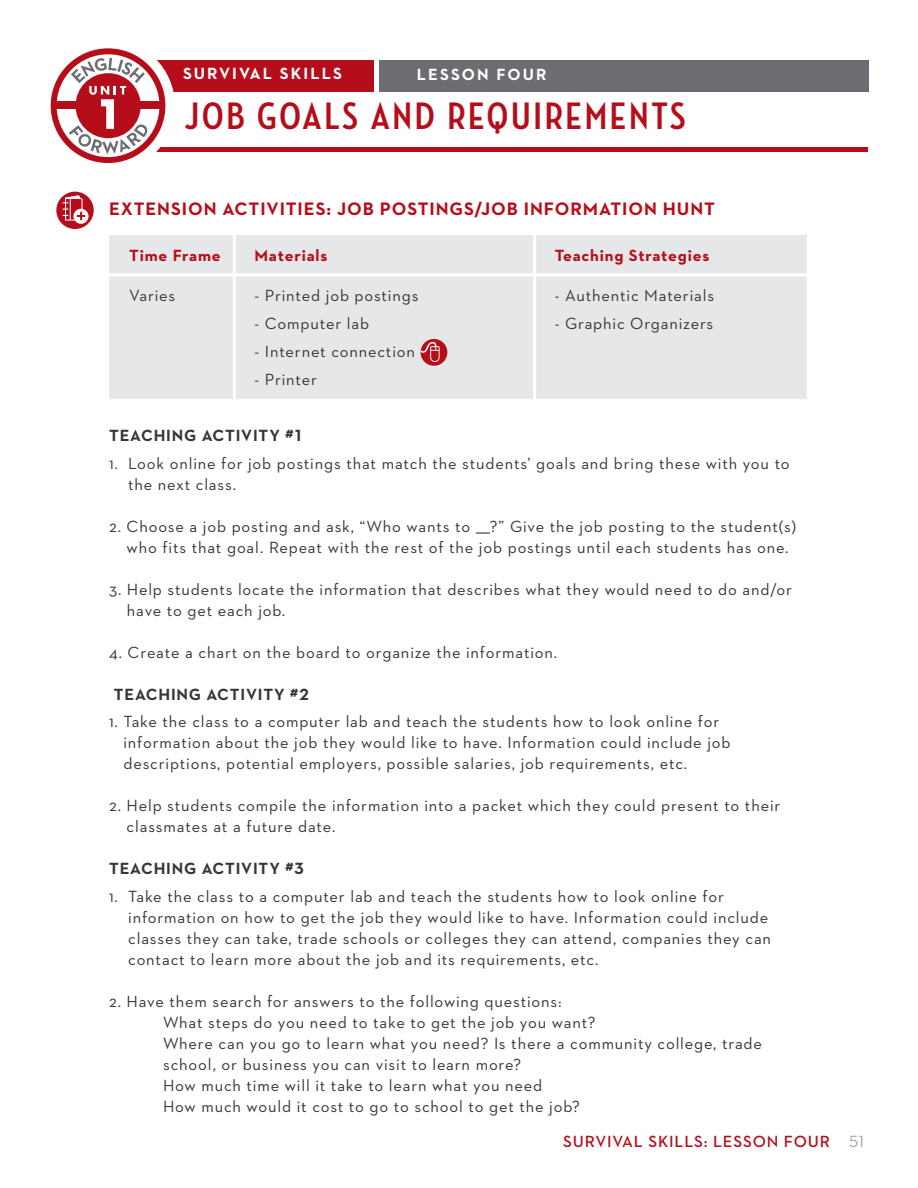
<style>
.page{position:relative;width:918px;height:1188px;background:#fff}
.page>*{position:absolute;margin:0;border:0;box-sizing:border-box;transform-origin:0 0}
.t1{font:700 39px "Neutraface Condensed";letter-spacing:.07em;color:#b50e1a}
.STEPS{font:700 18.3px "Neutraface 2 Text";letter-spacing:.05em;color:#b50e1a}
.BODY_COPY{font:16.5px/21px "Neutraface 2 Text";letter-spacing:.05em;color:#383635}
.SUBHEAD_GRAY{font:700 16.5px "Neutraface 2 Text";letter-spacing:.05em;color:#383635}
.t2{font:700 16.5px "Neutraface 2 Text";letter-spacing:.05em;color:#b50e1a}
.t3{font:600 16.5px "Neutraface 2 Text";letter-spacing:.05em;color:#b50e1a}
.t4{font:700 16.5px "Neutraface 2 Text";letter-spacing:.125em;color:#fff}
.s1{font-weight:400;color:#a7a2a0}
</style>
<div class="page">
<div style="left:114px;top:60px;width:276px;height:31px;background:#b50e1a"></div>
<div style="left:375px;top:60px;width:493px;height:31px;background:#6c6d70"></div>
<div style="left:374px;top:53px;width:5px;height:42px;background:#fff"></div>
<hr style="left:94px;top:147px;width:774px;height:4px;background:#b50e1a">
<svg style="left:50px;top:48px;width:125px;height:116px"></svg>
<svg style="left:476px;top:532px;width:14px;height:2px"></svg>
<div style="left:109px;top:235px;width:698px;height:164px;background:#e6e7e9"></div>
<hr style="left:233px;top:235px;width:3px;height:38px;background:#fff">
<hr style="left:533px;top:235px;width:3px;height:38px;background:#fff">
<hr style="left:109px;top:273px;width:125px;height:3px;background:#fff">
<hr style="left:234px;top:273px;width:301px;height:3px;background:#fff">
<hr style="left:233px;top:276px;width:3px;height:123px;background:#fff">
<hr style="left:535px;top:273px;width:272px;height:3px;background:#fff">
<hr style="left:533px;top:276px;width:3px;height:123px;background:#fff">
<div style="left:421px;top:339px;width:26px;height:27px;background:#b50e1a;border-radius:50%"></div>
<svg style="left:420px;top:342px;width:20px;height:20px"></svg>
<div style="left:56px;top:192px;width:38px;height:37px;background:#b50e1a;border-radius:50%"></div>
<svg style="left:73px;top:209px;width:16px;height:15px"></svg>
<svg style="left:63px;top:195px;width:22px;height:26px"></svg>
<p class="t4" style="left:183px;top:62px;width:160px">SURVIVAL SKILLS</p>
<p class="t4" style="left:417px;top:64px;width:131px">LESSON FOUR</p>
<h1 class="t1" style="left:185px;top:94px;width:502px">JOB GOALS AND REQUIREMENTS</h1>
<p class="STEPS" style="left:109px;top:197px;width:608px">EXTENSION ACTIVITIES: JOB POSTINGS/JOB INFORMATION HUNT</p>
<p class="t2" style="left:129px;top:245px;width:93px">Time Frame</p>
<p class="t2" style="left:255px;top:245px;width:74px">Materials</p>
<p class="t2" style="left:555px;top:245px;width:156px">Teaching Strategies</p>
<p class="BODY_COPY" style="left:129px;top:285px;width:48px">Varies</p>
<p class="BODY_COPY" style="left:255px;top:285px;width:165px">- Printed job postings</p>
<p class="BODY_COPY" style="left:255px;top:313px;width:116px">- Computer lab</p>
<p class="BODY_COPY" style="left:255px;top:340px;width:162px">- Internet connection</p>
<p class="BODY_COPY" style="left:255px;top:368px;width:64px">- Printer</p>
<p class="BODY_COPY" style="left:555px;top:285px;width:161px">- Authentic Materials</p>
<p class="BODY_COPY" style="left:555px;top:313px;width:160px">- Graphic Organizers</p>
<p class="SUBHEAD_GRAY" style="left:109px;top:425px;width:194px">TEACHING ACTIVITY #1</p>
<p class="BODY_COPY" style="left:128px;top:452px;width:663px;text-indent:-19px">1. Look online for job postings that match the students’ goals and bring these with you to the next class.</p>
<p class="BODY_COPY" style="left:127px;top:515px;width:671px;text-indent:-18px">2. Choose a job posting and ask, “Who wants to ?” Give the job posting to the student(s) who fits that goal. Repeat with the rest of the job postings until each students has one.</p>
<p class="BODY_COPY" style="left:127px;top:578px;width:667px;text-indent:-18px">3. Help students locate the information that describes what they would need to do and/or have to get each job.</p>
<p class="BODY_COPY" style="left:109px;top:641px;width:450px">4. Create a chart on the board to organize the information.</p>
<p class="SUBHEAD_GRAY" style="left:114px;top:683px;width:196px">TEACHING ACTIVITY #2</p>
<p class="BODY_COPY" style="left:123px;top:711px;width:609px;text-indent:-14px">1. Take the class to a computer lab and teach the students how to look online for information about the job they would like to have. Information could include job descriptions, potential employers, possible salaries, job requirements, etc.</p>
<p class="BODY_COPY" style="left:127px;top:795px;width:655px;text-indent:-18px">2. Help students compile the information into a packet which they could present to their classmates at a future date.</p>
<p class="SUBHEAD_GRAY" style="left:109px;top:858px;width:196px">TEACHING ACTIVITY #3</p>
<p class="BODY_COPY" style="left:128px;top:886px;width:644px;text-indent:-19px">1. Take the class to a computer lab and teach the students how to look online for information on how to get the job they would like to have. Information could include classes they can take, trade schools or colleges they can attend, companies they can contact to learn more about the job and its requirements, etc.</p>
<p class="BODY_COPY" style="left:109px;top:991px;width:454px">2. Have them search for answers to the following questions:</p>
<p class="BODY_COPY" style="left:163px;top:1012px;width:434px">What steps do you need to take to get the job you want?</p>
<p class="BODY_COPY" style="left:163px;top:1033px;width:600px">Where can you go to learn what you need? Is there a community college, trade school, or business you can visit to learn more?</p>
<p class="BODY_COPY" style="left:163px;top:1075px;width:381px">How much time will it take to learn what you need</p>
<p class="BODY_COPY" style="left:163px;top:1096px;width:418px">How much would it cost to go to school to get the job?</p>
<p class="t3" style="left:563px;top:1131px;width:302px">SURVIVAL SKILLS: LESSON FOUR <span class="s1">51</span></p>
</div>
